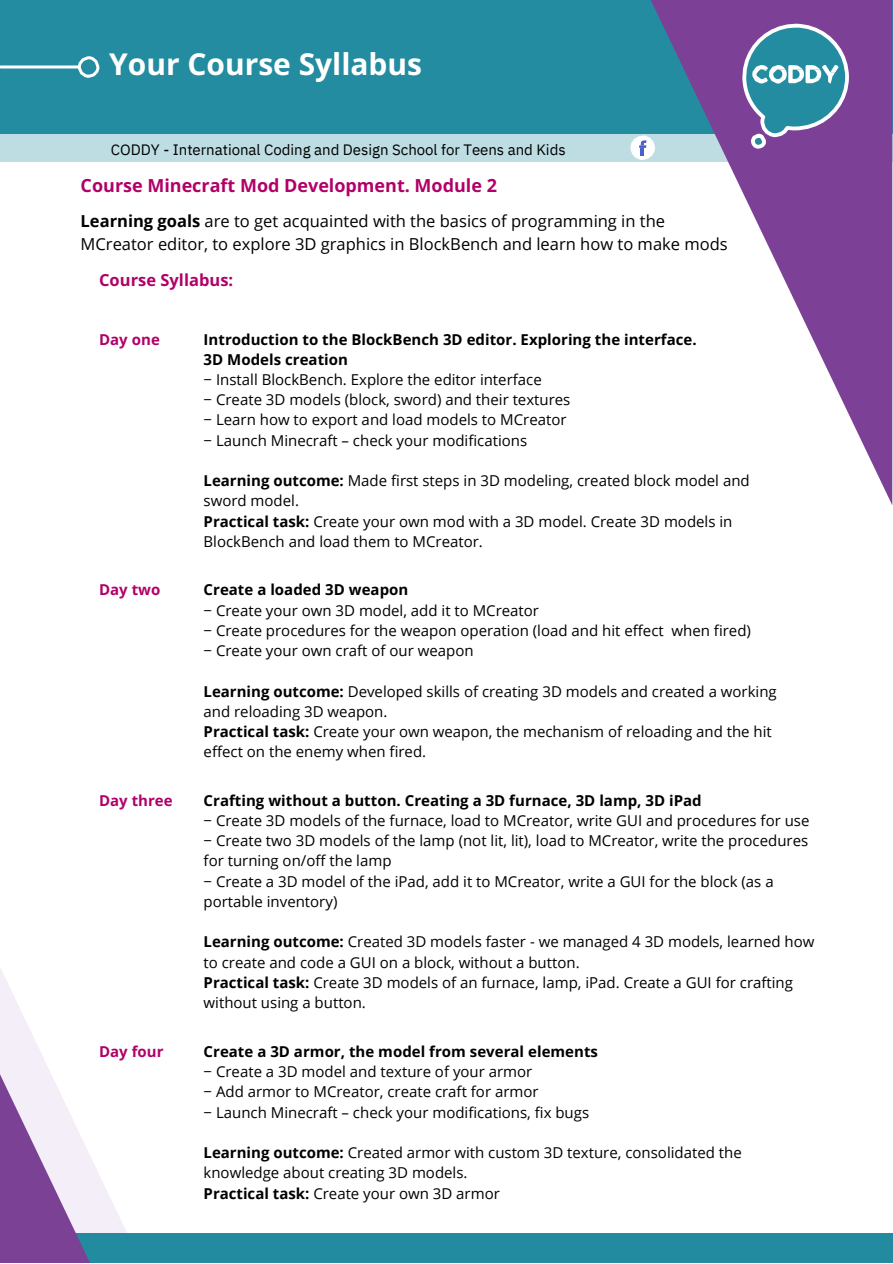
<style>
.page{position:relative;width:893px;height:1264px;background:#fff}
.page>*{position:absolute;margin:0;border:0;box-sizing:border-box;transform-origin:0 0}
.t1{font:700 30px "Open Sans";color:#fff}
.t2{font:700 18px "Open Sans";color:#b10069}
.t3{font:16.5px/22.5px "Open Sans";color:#000}
.t4{font:700 16.5px "Open Sans";color:#b10069}
.t5{font:15px/20.2px "Open Sans";color:#000}
.t6{font:700 15px/20.2px "Open Sans";color:#000}
.t7{font:15px "IBM Plex Sans";color:#000}
.t8{font:700 15px "Open Sans";color:#b10069}
.s1{font-weight:700}
</style>
<div class="page">
<div style="left:0;top:0;width:892px;height:134px;background:#248ca1"></div>
<div style="left:0;top:134px;width:892px;height:28px;background:#bddde3"></div>
<svg style="left:651px;top:0;width:241px;height:505px"></svg>
<hr style="left:0;top:65px;width:78px;height:3px;background:#fff">
<svg style="left:76px;top:56px;width:24px;height:22px"></svg>
<svg style="left:740px;top:22px;width:110px;height:129px"></svg>
<svg style="left:630px;top:135px;width:25px;height:25px"></svg>
<div style="left:0;top:1233px;width:892px;height:29px;background:#238ba0"></div>
<svg style="left:0;top:968px;width:127px;height:294px"></svg>
<h1 class="t1" style="left:109px;top:43px;width:314px">Your Course Syllabus</h1>
<p class="t7" style="left:111px;top:139px;width:456px">CODDY - International Coding and Design School for Teens and Kids</p>
<p class="t2" style="left:81px;top:172px;width:418px">Course Minecraft Mod Development. Module 2</p>
<p class="t3" style="left:81px;top:210px;width:648px"><span class="s1">Learning goals</span> are to get acquainted with the basics of programming in the<br>MCreator editor, to explore 3D graphics in BlockBench and learn how to make mods</p>
<p class="t4" style="left:99px;top:268px;width:136px">Course Syllabus:</p>
<p class="t8" style="left:99px;top:328px;width:62px">Day one</p>
<p class="t6" style="left:203px;top:328px;width:494px">Introduction to the BlockBench 3D editor. Exploring the interface.<br>3D Models creation</p>
<p class="t5" style="left:203px;top:369px;width:368px">− Install BlockBench. Explore the editor interface<br>− Create 3D models (block, sword) and their textures − Learn how to export and load models to MCreator − Launch Minecraft – check your modifications</p>
<p class="t5" style="left:203px;top:470px;width:547px"><span class="s1">Learning outcome:</span> Made first steps in 3D modeling, created block model and sword model.<br><span class="s1">Practical task:</span> Create your own mod with a 3D model. Create 3D models in BlockBench and load them to MCreator.</p>
<p class="t8" style="left:99px;top:579px;width:63px">Day two</p>
<p class="t6" style="left:203px;top:579px;width:206px">Create a loaded 3D weapon</p>
<p class="t5" style="left:203px;top:599px;width:549px">− Create your own 3D model, add it to MCreator<br>− Create procedures for the weapon operation (load and hit effect when fired) − Create your own craft of our weapon</p>
<p class="t5" style="left:203px;top:680px;width:574px"><span class="s1">Learning outcome:</span> Developed skills of creating 3D models and created a working and reloading 3D weapon.<br><span class="s1">Practical task:</span> Create your own weapon, the mechanism of reloading and the hit effect on the enemy when fired.</p>
<p class="t8" style="left:99px;top:789px;width:75px">Day three</p>
<p class="t6" style="left:203px;top:789px;width:499px">Crafting without a button. Creating a 3D furnace, 3D lamp, 3D iPad</p>
<p class="t5" style="left:203px;top:810px;width:607px">− Create 3D models of the furnace, load to MCreator, write GUI and procedures for use − Create two 3D models of the lamp (not lit, lit), load to MCreator, write the procedures for turning on/off the lamp<br>− Create a 3D model of the iPad, add it to MCreator, write a GUI for the block (as a portable inventory)</p>
<p class="t5" style="left:203px;top:931px;width:612px"><span class="s1">Learning outcome:</span> Created 3D models faster - we managed 4 3D models, learned how to create and code a GUI on a block, without a button.<br><span class="s1">Practical task:</span> Create 3D models of an furnace, lamp, iPad. Create a GUI for crafting without using a button.</p>
<p class="t8" style="left:99px;top:1040px;width:66px">Day four</p>
<p class="t6" style="left:203px;top:1040px;width:396px">Create a 3D armor, the model from several elements</p>
<p class="t5" style="left:203px;top:1061px;width:387px">− Create a 3D model and texture of your armor<br>− Add armor to MCreator, create craft for armor<br>− Launch Minecraft – check your modifications, fix bugs</p>
<p class="t5" style="left:203px;top:1142px;width:539px"><span class="s1">Learning outcome:</span> Created armor with custom 3D texture, consolidated the knowledge about creating 3D models.<br><span class="s1">Practical task:</span> Create your own 3D armor</p>
</div>
